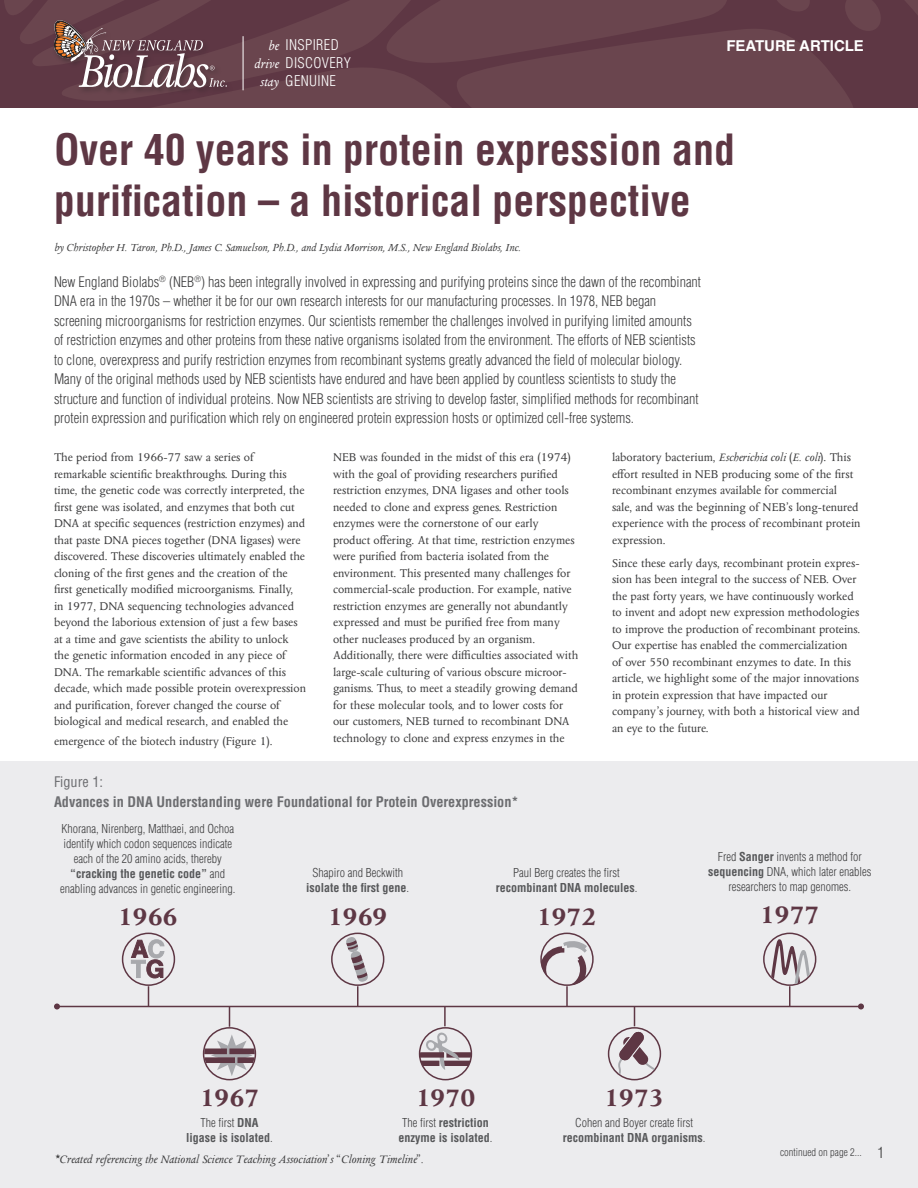
<style>
.page{position:relative;width:918px;height:1188px;background:#fff}
.page>*{position:absolute;margin:0;border:0;box-sizing:border-box;transform-origin:0 0}
.Feature_Header{font:700 condensed 42px/51px "Helvetica LT Std";color:#5e3744}
.Feature_Intro{font:700 27px "Columbus MT Pro";color:#5e3744}
.Feature_Subhead_Caps{font:700 15px "Helvetica LT Std";color:#fff}
.t1{font:300 condensed 15px "Helvetica LT Std";color:#3e3e3f}
.t2{font:300 condensed 14.4px "Helvetica LT Std";letter-spacing:.025em;color:#fff}
.Feature_Intro-2{font:300 condensed 14.25px/19.5px "Helvetica LT Std";color:#3e3e3f}
.Feature_Subhead_Caps-2{font:700 condensed 14.25px "Helvetica LT Std";color:#6c6d70}
.Feature_Subhead_Caps-3{font:condensed 14.25px "Helvetica LT Std";color:#6c6d70}
.Feature_Body_Copy{font:12.75px/16.5px "Columbus MT Pro";color:#3e3e3f}
.Disclaimer{font:italic 12.75px "Columbus MT Pro";color:#3e3e3f}
.Feature_Intro-3{font:300 condensed 12px/15px "Helvetica LT Std";color:#3e3e3f;text-align:center}
.t3{font:italic 12px "Columbus MT Pro";color:#3e3e3f}
.Feature_Intro-4{font:700 condensed 12px/15px "Helvetica LT Std";color:#57585a;text-align:center}
.t4{font:300 condensed 10.5px "Helvetica LT Std";color:#3e3e3f}
.s1{font-family:"Columbus MT Pro";font-weight:400;font-style:italic;font-stretch:normal}
.s2{font-style:italic}
.s3{font-weight:700;color:#57585a}
.s4{font-weight:300;color:#3e3e3f}
.s5{font-style:normal}
</style>
<div class="page">
<div style="left:0;top:761px;width:918px;height:427px;background:#ececee"></div>
<hr style="left:57px;top:1006px;width:804px;height:1px;background:#5e3744">
<svg style="left:54px;top:1004px;width:6px;height:6px"></svg>
<svg style="left:858px;top:1004px;width:6px;height:6px"></svg>
<svg style="left:148px;top:986px;width:1px;height:20px"></svg>
<svg style="left:229px;top:1007px;width:1px;height:20px"></svg>
<svg style="left:444px;top:1007px;width:2px;height:19px"></svg>
<hr style="left:566px;top:986px;width:2px;height:20px;background:#5e3744">
<div style="left:122px;top:933px;width:53px;height:53px;border:2px solid #5e3744;border-radius:50%"></div>
<svg style="left:131px;top:939px;width:33px;height:39px"></svg>
<div style="left:203px;top:1027px;width:53px;height:53px;border:2px solid #5e3744;border-radius:50%"></div>
<svg style="left:204px;top:1034px;width:51px;height:42px"></svg>
<div style="left:419px;top:1027px;width:53px;height:53px;border:2px solid #5e3744;border-radius:50%"></div>
<svg style="left:420px;top:1032px;width:51px;height:38px"></svg>
<div style="left:608px;top:1027px;width:53px;height:53px;border:2px solid #5e3744;border-radius:50%"></div>
<svg style="left:618px;top:1007px;width:37px;height:67px"></svg>
<div style="left:331px;top:933px;width:53px;height:53px;border:2px solid #5e3744;border-radius:50%"></div>
<svg style="left:346px;top:936px;width:22px;height:70px"></svg>
<div style="left:540px;top:933px;width:54px;height:53px;border:2px solid #5e3744;border-radius:50%"></div>
<svg style="left:541px;top:941px;width:47px;height:44px"></svg>
<div style="left:763px;top:933px;width:53px;height:53px;border:2px solid #5e3744;border-radius:50%"></div>
<svg style="left:771px;top:939px;width:39px;height:67px"></svg>
<svg style="left:0;top:0;width:918px;height:108px;background:#65404a"></svg>
<div style="left:52px;top:18px;width:182px;height:77px;background:#603f47"></div>
<svg style="left:54px;top:20px;width:173px;height:67px"></svg>
<hr style="left:243px;top:36px;width:1px;height:54px;background:#fff">
<p class="t2" style="left:268px;top:36px;width:72px"><span class="s1">be</span> INSPIRED</p>
<p class="Feature_Subhead_Caps" style="left:726px;top:36px;width:139px">FEATURE ARTICLE</p>
<p class="t2" style="left:254px;top:54px;width:99px"><span class="s1">drive</span> DISCOVERY</p>
<p class="t2" style="left:260px;top:72px;width:78px"><span class="s1">stay</span> GENUINE</p>
<p class="Feature_Header" style="left:54px;top:124px;width:683px">Over 40 years in protein expression and purification – a historical perspective</p>
<p class="t3" style="left:54px;top:242px;width:468px">by Christopher H. Taron, Ph.D., James C. Samuelson, Ph.D., and Lydia Morrison, M.S., New England Biolabs, Inc.</p>
<p class="Feature_Intro-2" style="left:54px;top:272px;width:649px">New England Biolabs<sup>®</sup> (NEB<sup>®</sup>) has been integrally involved in expressing and purifying proteins since the dawn of the recombinant DNA era in the 1970s – whether it be for our own research interests for our manufacturing processes. In 1978, NEB began screening microorganisms for restriction enzymes. Our scientists remember the challenges involved in purifying limited amounts of restriction enzymes and other proteins from these native organisms isolated from the environment. The efforts of NEB scientists to clone, overexpress and purify restriction enzymes from recombinant systems greatly advanced the field of molecular biology.<br>Many of the original methods used by NEB scientists have endured and have been applied by countless scientists to study the structure and function of individual proteins. Now NEB scientists are striving to develop faster, simplified methods for recombinant protein expression and purification which rely on engineered protein expression hosts or optimized cell-free systems.</p>
<p class="Feature_Body_Copy" style="left:54px;top:449px;width:254px">The period from 1966-77 saw a series of remarkable scientific breakthroughs. During this time, the genetic code was correctly interpreted, the first gene was isolated, and enzymes that both cut DNA at specific sequences (restriction enzymes) and that paste DNA pieces together (DNA ligases) were discovered. These discoveries ultimately enabled the cloning of the first genes and the creation of the first genetically modified microorganisms. Finally,<br>in 1977, DNA sequencing technologies advanced beyond the laborious extension of just a few bases at a time and gave scientists the ability to unlock the genetic information encoded in any piece of DNA. The remarkable scientific advances of this decade, which made possible protein overexpression and purification, forever changed the course of biological and medical research, and enabled the</p>
<p class="Feature_Body_Copy" style="left:54px;top:733px;width:220px">emergence of the biotech industry (Figure 1).</p>
<p class="Feature_Body_Copy" style="left:333px;top:449px;width:247px">NEB was founded in the midst of this era (1974) with the goal of providing researchers purified restriction enzymes, DNA ligases and other tools needed to clone and express genes. Restriction enzymes were the cornerstone of our early product offering. At that time, restriction enzymes were purified from bacteria isolated from the environment. This presented many challenges for commercial-scale production. For example, native restriction enzymes are generally not abundantly expressed and must be purified free from many other nucleases produced by an organism.<br>Additionally, there were difficulties associated with large-scale culturing of various obscure microor&shy;ganisms. Thus, to meet a steadily growing demand for these molecular tools, and to lower costs for our customers, NEB turned to recombinant DNA technology to clone and express enzymes in the</p>
<p class="Feature_Body_Copy" style="left:612px;top:449px;width:250px">laboratory bacterium, <span class="s2">Escherichia coli</span> (<span class="s2">E. coli</span>). This effort resulted in NEB producing some of the first recombinant enzymes available for commercial<br>sale, and was the beginning of NEB’s long-tenured experience with the process of recombinant protein expression.</p>
<p class="Feature_Body_Copy" style="left:612px;top:555px;width:250px">Since these early days, recombinant protein expres&shy;sion has been integral to the success of NEB. Over the past forty years, we have continuously worked to invent and adopt new expression methodologies to improve the production of recombinant proteins.<br>Our expertise has enabled the commercialization of over 550 recombinant enzymes to date. In this article, we highlight some of the major innovations in protein expression that have impacted our company’s journey, with both a historical view and an eye to the future.</p>
<p class="Feature_Subhead_Caps-3" style="left:54px;top:773px;width:51px">Figure 1:</p>
<p class="Feature_Subhead_Caps-2" style="left:54px;top:793px;width:466px">Advances in DNA Understanding were Foundational for Protein Overexpression*</p>
<p class="Feature_Intro-3" style="left:60px;top:821px;width:177px">Khorana, Nirenberg, Matthaei, and Ochoa identify which codon sequences indicate each of the 20 amino acids, thereby <span class="s3">“cracking the genetic code”</span> and enabling advances in genetic engineering.</p>
<p class="Feature_Intro" style="left:118px;top:903px;width:61px">1966</p>
<p class="Feature_Intro-3" style="left:306px;top:865px;width:104px">Shapiro and Beckwith <span class="s3">isolate the first gene</span>.</p>
<p class="Feature_Intro" style="left:328px;top:902px;width:61px">1969</p>
<p class="Feature_Intro-3" style="left:496px;top:865px;width:143px">Paul Berg creates the first <span class="s3">recombinant DNA molecules</span>.</p>
<p class="Feature_Intro" style="left:537px;top:902px;width:61px">1972</p>
<p class="Feature_Intro-3" style="left:708px;top:849px;width:165px">Fred <span class="s3">Sanger</span> invents a method for <span class="s3">sequencing</span> DNA, which later enables researchers to map genomes.</p>
<p class="Feature_Intro" style="left:760px;top:901px;width:61px">1977</p>
<p class="Feature_Intro" style="left:200px;top:1084px;width:61px">1967</p>
<p class="Feature_Intro-4" style="left:186px;top:1115px;width:88px"><span class="s4">The first</span> DNA ligase is isolated<span class="s4">.</span></p>
<p class="Feature_Intro" style="left:416px;top:1084px;width:61px">1970</p>
<p class="Feature_Intro-4" style="left:399px;top:1115px;width:95px"><span class="s4">The first</span> restriction enzyme is isolated<span class="s4">.</span></p>
<p class="Disclaimer" style="left:54px;top:1153px;width:371px">*Created referencing the National Science Teaching Association<span class="s5">’</span>s <span class="s5">“</span>Cloning Timeline<span class="s5">”</span>.</p>
<p class="Feature_Intro" style="left:604px;top:1084px;width:61px">1973</p>
<p class="Feature_Intro-3" style="left:563px;top:1115px;width:144px">Cohen and Boyer create first <span class="s3">recombinant DNA organisms</span>.</p>
<p class="t4" style="left:780px;top:1146px;width:83px">continued on page 2...</p>
<p class="t1" style="left:878px;top:1143px;width:8px">1</p>
</div>
